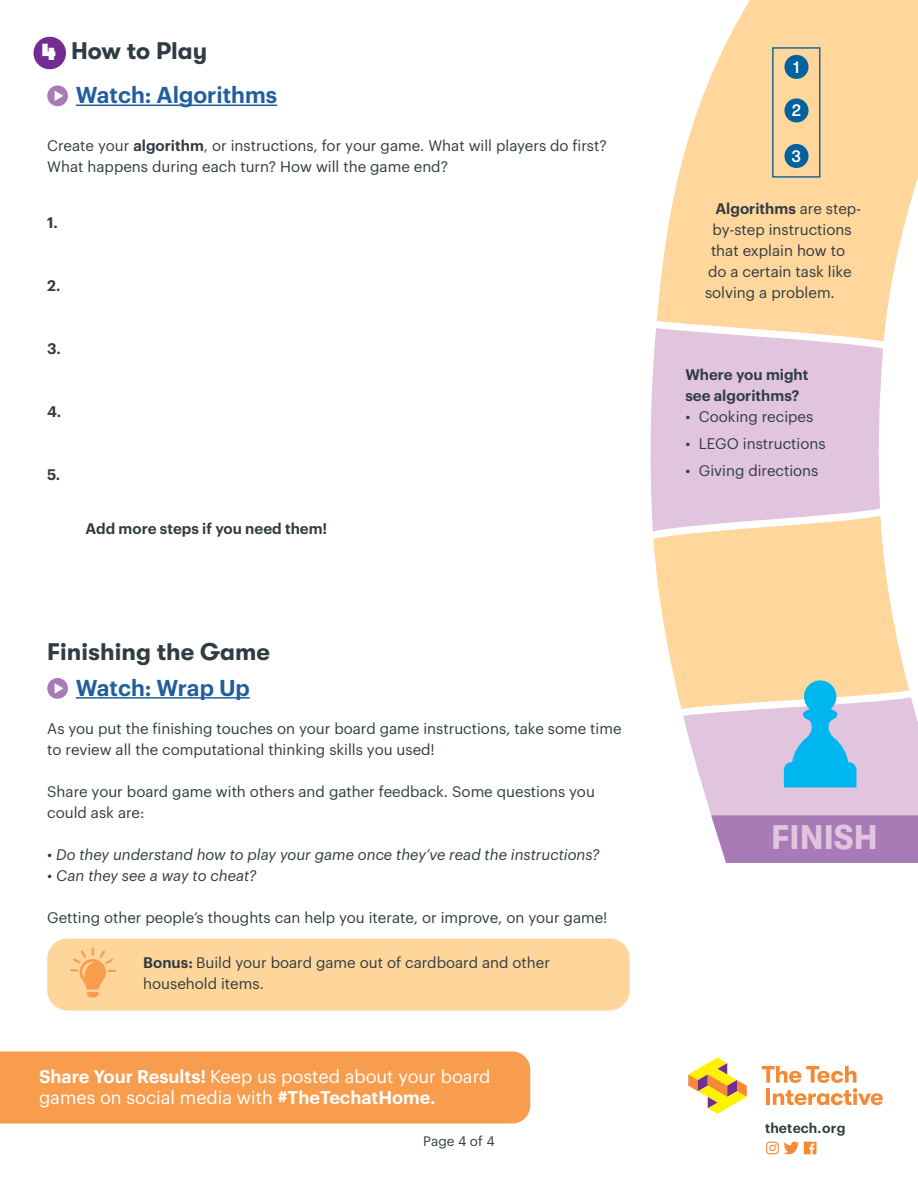
<style>
.page{position:relative;width:918px;height:1188px;background:#fff}
.page>*{position:absolute;margin:0;border:0;box-sizing:border-box;transform-origin:0 0}
.t1{font:700 34.2px "GT Walsheim";color:#e1c5df}
.t2{font:700 24px "GT Walsheim";color:#303c42}
.t3{font:800 condensed 24px "GT Walsheim";color:#fff}
.t4{font:600 22.5px "Graphik";color:#215e9e}
.t5{font:18px/21px "Graphik";color:#fff}
.t6{font:500 17.1px "GT Walsheim";color:#fff}
.t7{font:15px/21px "Graphik";color:#303c42}
.t8{font:italic 15px "Graphik";color:#303c42}
.t9{font:600 15px/21px "Graphik";color:#303c42}
.t10{font:600 13.8px "Graphik";color:#303c42}
.t11{font:13.5px "Graphik";color:#303c42}
.s1{font-weight:600}
.s2{font-weight:400}
</style>
<div class="page">
<div style="left:47px;top:939px;width:583px;height:72px;background:#fed69b;border-radius:20px"></div>
<svg style="left:657px;top:0;width:261px;height:341px;fill:#ffd69b"></svg>
<svg style="left:650px;top:328px;width:233px;height:202px;background:#e3c8df"></svg>
<svg style="left:653px;top:516px;width:254px;height:193px;background:#fedbab"></svg>
<div style="left:784px;top:55px;width:25px;height:24px;background:#03629d;border-radius:50%"></div>
<div style="left:784px;top:98px;width:25px;height:24px;background:#03629d;border-radius:50%"></div>
<div style="left:784px;top:144px;width:25px;height:24px;background:#03629d;border-radius:50%"></div>
<div style="left:772px;top:47px;width:48px;height:131px;border:1px solid #03629d"></div>
<hr style="left:76px;top:105px;width:201px;height:1px;background:#215e9e">
<div style="left:47px;top:85px;width:21px;height:21px;background:#a87bb6;border-radius:50%"></div>
<svg style="left:55px;top:91px;width:8px;height:10px"></svg>
<hr style="left:76px;top:697px;width:174px;height:2px;background:#215e9e">
<div style="left:47px;top:678px;width:21px;height:21px;background:#a87bb6;border-radius:50%"></div>
<svg style="left:55px;top:683px;width:8px;height:10px"></svg>
<div style="left:34px;top:37px;width:32px;height:32px;background:#712d91;border-radius:50%"></div>
<div style="left:0;top:1051px;width:530px;height:73px;background:#f89c4d"></div>
<svg style="left:683px;top:680px;width:235px;height:183px;background:#c4bbd4"></svg>
<svg style="left:766px;top:1142px;width:50px;height:12px"></svg>
<svg style="left:688px;top:1058px;width:59px;height:56px"></svg>
<svg style="left:762px;top:1066px;width:121px;height:39px"></svg>
<svg style="left:70px;top:947px;width:46px;height:50px"></svg>
<h2 class="t3" style="left:41px;top:39px;width:16px">4</h2>
<h2 class="t2" style="left:71px;top:37px;width:138px">How to Play</h2>
<h3 class="t4" style="left:76px;top:78px;width:203px">Watch: Algorithms</h3>
<p class="t7" style="left:47px;top:134px;width:561px">Create your <span class="s1">algorithm</span>, or instructions, for your game. What will players do first?<br>What happens during each turn? How will the game end?</p>
<p class="t9" style="left:47px;top:211px;width:12px">1.</p>
<p class="t9" style="left:47px;top:274px;width:15px">2.</p>
<p class="t9" style="left:47px;top:337px;width:15px">3.</p>
<p class="t9" style="left:47px;top:400px;width:16px">4.</p>
<p class="t9" style="left:47px;top:463px;width:15px">5.</p>
<p class="t9" style="left:86px;top:517px;width:243px">Add more steps if you need them!</p>
<h2 class="t2" style="left:47px;top:638px;width:224px">Finishing the Game</h2>
<h3 class="t4" style="left:76px;top:670px;width:175px">Watch: Wrap Up</h3>
<p class="t7" style="left:47px;top:717px;width:576px">As you put the finishing touches on your board game instructions, take some time to review all the computational thinking skills you used!</p>
<p class="t7" style="left:47px;top:780px;width:549px">Share your board game with others and gather feedback. Some questions you could ask are:</p>
<p class="t8" style="left:47px;top:844px;width:554px">• Do they understand how to play your game once they’ve read the instructions?</p>
<p class="t8" style="left:47px;top:865px;width:211px">• Can they see a way to cheat?</p>
<p class="t7" style="left:47px;top:906px;width:562px">Getting other people’s thoughts can help you iterate, or improve, on your game!</p>
<p class="t7" style="left:143px;top:951px;width:408px"><span class="s1">Bonus:</span> Build your board game out of cardboard and other household items.</p>
<p class="t5" style="left:39px;top:1065px;width:453px"><span class="s1">Share Your Results!</span> Keep us posted about your board games on social media with <span class="s1">#TheTechatHome.</span></p>
<p class="t11" style="left:423px;top:1131px;width:73px">Page 4 of 4</p>
<p class="t6" style="left:793px;top:57px;width:8px">1</p>
<p class="t6" style="left:792px;top:101px;width:11px">2</p>
<p class="t6" style="left:792px;top:146px;width:11px">3</p>
<p class="t9" style="left:716px;top:197px;width:147px">Algorithms <span class="s2">are step-</span></p>
<p class="t7" style="left:712px;top:218px;width:141px">by-step instructions</p>
<p class="t7" style="left:711px;top:239px;width:136px">that explain how to</p>
<p class="t7" style="left:708px;top:260px;width:145px">do a certain task like</p>
<p class="t7" style="left:705px;top:281px;width:131px">solving a problem.</p>
<p class="t9" style="left:685px;top:363px;width:125px">Where you might see algorithms?</p>
<p class="t7" style="left:685px;top:405px;width:129px">• Cooking recipes</p>
<p class="t7" style="left:685px;top:432px;width:142px">• LEGO instructions</p>
<p class="t7" style="left:685px;top:459px;width:135px">• Giving directions</p>
<h1 class="t1" style="left:771px;top:818px;width:108px">FINISH</h1>
<p class="t10" style="left:765px;top:1117px;width:82px">thetech.org</p>
</div>
